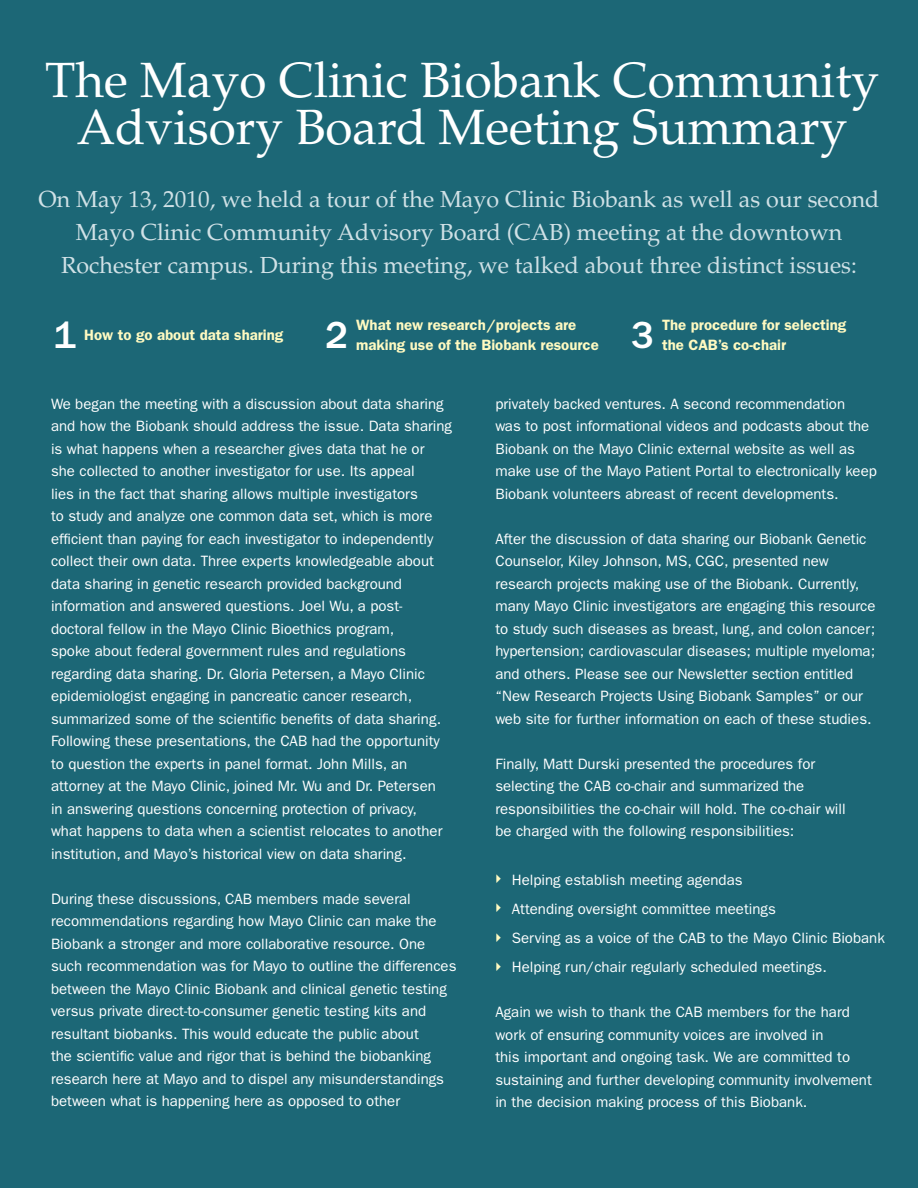
<style>
.page{position:relative;width:918px;height:1188px;background:#1c6776}
.page>*{position:absolute;margin:0;border:0;box-sizing:border-box;transform-origin:0 0}
.t1{font:49.5px/47.5px "Palatino LT Std";color:#fff;text-align:center}
.Newsletter_Initial_P{font:500 39px "ITC Franklin Gothic Std";color:#fff}
.SH_1{font:23.25px/32.7px "Palatino LT Std";color:#d0e1e6;text-align:center}
.Newsletter_BT{font:15px/22.5px "ITC Franklin Gothic Std";color:#fff}
.Newsletter_BT-2{font:600 15px/19.5px "ITC Franklin Gothic Std";color:#fffac1}
</style>
<div class="page">
<h1 class="t1" style="left:45px;top:57px;width:835px">The Mayo Clinic Biobank Community<br>Advisory Board Meeting Summary</h1>
<p class="SH_1" style="left:39px;top:183px;width:842px">On May 13, 2010, we held a tour of the Mayo Clinic Biobank as well as our second<br>Mayo Clinic Community Advisory Board (CAB) meeting at the downtown<br>Rochester campus. During this meeting, we talked about three distinct issues:</p>
<p class="Newsletter_Initial_P" style="left:53px;top:313px;width:24px">1</p>
<p class="Newsletter_BT-2" style="left:84px;top:325px;width:201px">How to go about data sharing</p>
<p class="Newsletter_Initial_P" style="left:325px;top:313px;width:24px">2</p>
<p class="Newsletter_BT-2" style="left:356px;top:315px;width:222px">What new research/projects are</p>
<p class="Newsletter_BT-2" style="left:356px;top:335px;width:244px">making use of the Biobank resource</p>
<p class="Newsletter_Initial_P" style="left:631px;top:313px;width:24px">3</p>
<p class="Newsletter_BT-2" style="left:662px;top:315px;width:186px">The procedure for selecting the CAB’s co-chair</p>
<p class="Newsletter_BT" style="left:51px;top:392px;width:403px">We began the meeting with a discussion about data sharing and how the Biobank should address the issue. Data sharing is what happens when a researcher gives data that he or she collected to another investigator for use. Its appeal<br>lies in the fact that sharing allows multiple investigators<br>to study and analyze one common data set, which is more efficient than paying for each investigator to independently collect their own data. Three experts knowledgeable about data sharing in genetic research provided background information and answered questions. Joel Wu, a post&shy;doctoral fellow in the Mayo Clinic Bioethics program,<br>spoke about federal government rules and regulations regarding data sharing. Dr. Gloria Petersen, a Mayo Clinic epidemiologist engaging in pancreatic cancer research, summarized some of the scientific benefits of data sharing.<br>Following these presentations, the CAB had the opportunity to question the experts in panel format. John Mills, an attorney at the Mayo Clinic, joined Mr. Wu and Dr. Petersen<br>in answering questions concerning protection of privacy,<br>what happens to data when a scientist relocates to another institution, and Mayo’s historical view on data sharing.</p>
<p class="Newsletter_BT" style="left:51px;top:887px;width:407px">During these discussions, CAB members made several recommendations regarding how Mayo Clinic can make the Biobank a stronger and more collaborative resource. One such recommendation was for Mayo to outline the differences between the Mayo Clinic Biobank and clinical genetic testing versus private direct-to-consumer genetic testing kits and resultant biobanks. This would educate the public about<br>the scientific value and rigor that is behind the biobanking research here at Mayo and to dispel any misunderstandings between what is happening here as opposed to other</p>
<p class="Newsletter_BT" style="left:495px;top:392px;width:383px">privately backed ventures. A second recommendation<br>was to post informational videos and podcasts about the Biobank on the Mayo Clinic external website as well as make use of the Mayo Patient Portal to electronically keep Biobank volunteers abreast of recent developments.</p>
<p class="Newsletter_BT" style="left:495px;top:527px;width:382px">After the discussion of data sharing our Biobank Genetic Counselor, Kiley Johnson, MS, CGC, presented new research projects making use of the Biobank. Currently, many Mayo Clinic investigators are engaging this resource to study such diseases as breast, lung, and colon cancer; hypertension; cardiovascular diseases; multiple myeloma; and others. Please see our Newsletter section entitled “New Research Projects Using Biobank Samples” or our web site for further information on each of these studies.</p>
<p class="Newsletter_BT" style="left:495px;top:752px;width:352px">Finally, Matt Durski presented the procedures for selecting the CAB co-chair and summarized the responsibilities the co-chair will hold. The co-chair will be charged with the following responsibilities:</p>
<p class="Newsletter_BT" style="left:512px;top:868px;width:232px">Helping establish meeting agendas</p>
<p class="Newsletter_BT" style="left:512px;top:898px;width:266px">Attending oversight committee meetings</p>
<p class="Newsletter_BT" style="left:512px;top:927px;width:374px">Serving as a voice of the CAB to the Mayo Clinic Biobank</p>
<p class="Newsletter_BT" style="left:512px;top:956px;width:316px">Helping run/chair regularly scheduled meetings.</p>
<p class="Newsletter_BT" style="left:495px;top:1001px;width:378px">Again we wish to thank the CAB members for the hard work of ensuring community voices are involved in<br>this important and ongoing task. We are committed to sustaining and further developing community involvement in the decision making process of this Biobank.</p>
</div>
